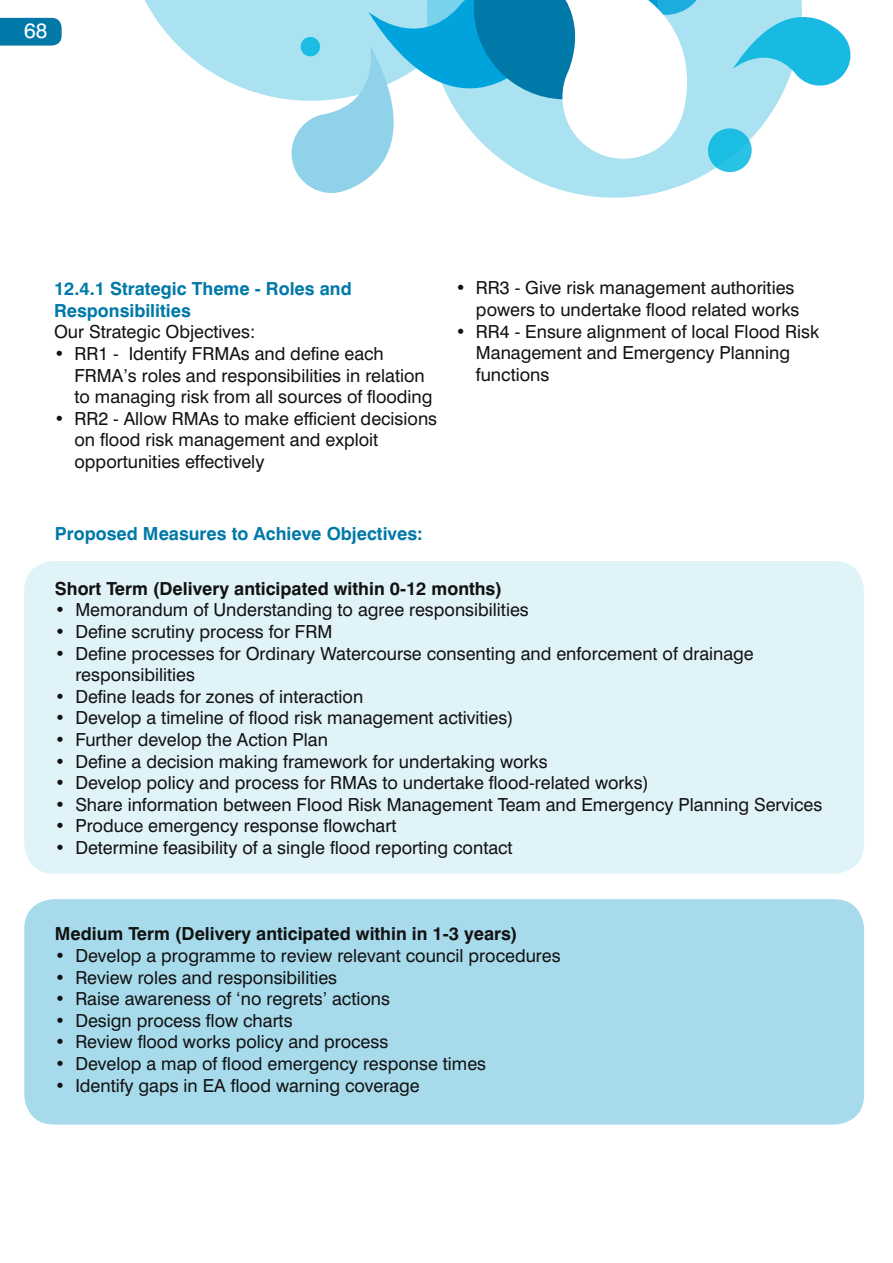
<style>
.page{position:relative;width:893px;height:1263px;background:#fff}
.page>*{position:absolute;margin:0;border:0;box-sizing:border-box;transform-origin:0 0}
.t1{font:21px "Swiss 721 BT";color:#fff}
.t2{font:18px/21.6px "Swiss 721 BT";color:#121212}
.t3{font:700 18px "Swiss 721 BT";color:#121212}
.t4{font:700 18px/21.6px "Swiss 721 BT";color:#0079a8}
</style>
<div class="page">
<svg style="left:0;top:18px;width:62px;height:28px;background:#0a7eab"></svg>
<svg style="left:144px;top:0;width:143px;height:100px;fill:#aae2f2"></svg>
<svg style="left:287px;top:0;width:564px;height:197px"></svg>
<div style="left:24px;top:561px;width:840px;height:313px;background:#e0f3f9;border-radius:30px"></div>
<div style="left:24px;top:899px;width:840px;height:225px;background:#a7dbec;border-radius:30px"></div>
<p class="t1" style="left:24px;top:18px;width:25px">68</p>
<p class="t4" style="left:54px;top:278px;width:299px">12.4.1 Strategic Theme - Roles and<br>Responsibilities</p>
<p class="t2" style="left:54px;top:321px;width:203px">Our Strategic Objectives:</p>
<p class="t2" style="left:74px;top:343px;width:360px;text-indent:-20px">• RR1 - Identify FRMAs and define each<br>FRMA’s roles and responsibilities in relation to managing risk from all sources of flooding</p>
<p class="t2" style="left:74px;top:407px;width:364px;text-indent:-20px">• RR2 - Allow RMAs to make efficient decisions on flood risk management and exploit opportunities effectively</p>
<p class="t2" style="left:455px;top:277px;width:346px;text-align:right">• RR3 - Give risk management authorities powers to undertake flood related works</p>
<p class="t2" style="left:476px;top:320px;width:345px;text-indent:-20px">• RR4 - Ensure alignment of local Flood Risk<br>Management and Emergency Planning functions</p>
<p class="t4" style="left:55px;top:522px;width:369px">Proposed Measures to Achieve Objectives:</p>
<p class="t3" style="left:55px;top:577px;width:449px">Short Term (Delivery anticipated within 0-12 months)</p>
<p class="t2" style="left:55px;top:599px;width:475px">• Memorandum of Understanding to agree responsibilities</p>
<p class="t2" style="left:55px;top:620px;width:279px">• Define scrutiny process for FRM</p>
<p class="t2" style="left:75px;top:642px;width:680px;text-indent:-20px">• Define processes for Ordinary Watercourse consenting and enforcement of drainage responsibilities</p>
<p class="t2" style="left:55px;top:685px;width:310px">• Define leads for zones of interaction</p>
<p class="t2" style="left:55px;top:707px;width:460px">• Develop a timeline of flood risk management activities)</p>
<p class="t2" style="left:55px;top:728px;width:275px">• Further develop the Action Plan</p>
<p class="t2" style="left:55px;top:750px;width:494px">• Define a decision making framework for undertaking works</p>
<p class="t2" style="left:55px;top:772px;width:595px">• Develop policy and process for RMAs to undertake flood-related works)</p>
<p class="t2" style="left:55px;top:793px;width:769px">• Share information between Flood Risk Management Team and Emergency Planning Services</p>
<p class="t2" style="left:55px;top:815px;width:343px">• Produce emergency response flowchart</p>
<p class="t2" style="left:55px;top:836px;width:459px">• Determine feasibility of a single flood reporting contact</p>
<p class="t3" style="left:55px;top:923px;width:464px">Medium Term (Delivery anticipated within in 1-3 years)</p>
<p class="t2" style="left:55px;top:944px;width:507px">• Develop a programme to review relevant council procedures</p>
<p class="t2" style="left:55px;top:966px;width:284px">• Review roles and responsibilities</p>
<p class="t2" style="left:55px;top:988px;width:337px">• Raise awareness of ‘no regrets’ actions</p>
<p class="t2" style="left:55px;top:1009px;width:239px">• Design process flow charts</p>
<p class="t2" style="left:55px;top:1031px;width:335px">• Review flood works policy and process</p>
<p class="t2" style="left:55px;top:1052px;width:433px">• Develop a map of flood emergency response times</p>
<p class="t2" style="left:55px;top:1074px;width:366px">• Identify gaps in EA flood warning coverage</p>
</div>
